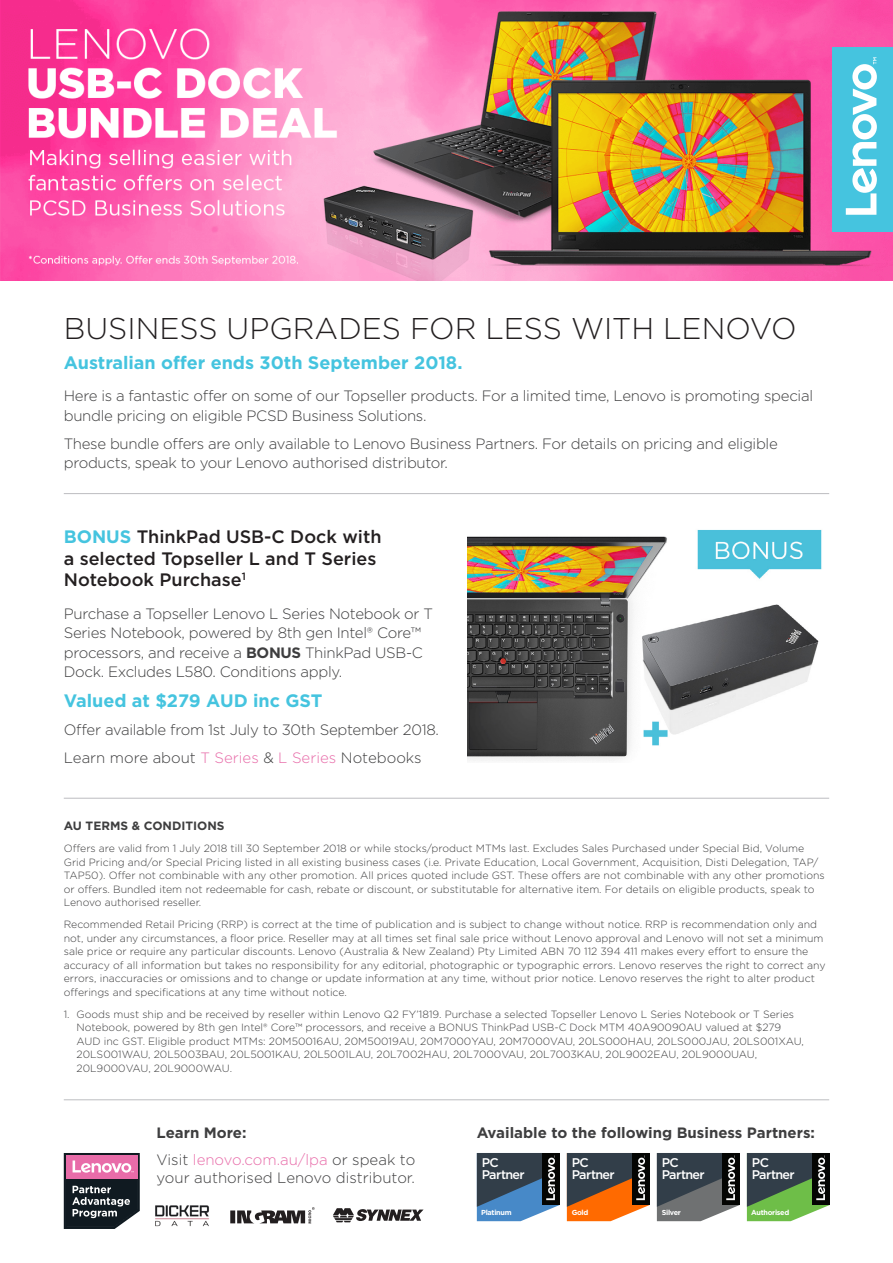
<style>
.page{position:relative;width:893px;height:1263px;background:#fff}
.page>*{position:absolute;margin:0;border:0;box-sizing:border-box;transform-origin:0 0}
.Offer_Header{font:300 30px "Gotham";color:#231f20}
.Offer_Header-2{font:500 18px/21.6px "Gotham";color:#231f20}
.Sub_header{font:700 18px "Gotham";color:#45c4df}
.Body{font:300 15px/19.5px "Gotham";letter-spacing:-.02em;color:#3e3e3f}
.Body-2{font:300 15px/18px "Gotham";color:#3e3e3f}
.Lead_Body{font:700 15px "Gotham";color:#3e3e3f}
.t1{font:500 12.6px/11.4px "Gotham";letter-spacing:-.04em;color:#fff}
.Body-3{font:700 12px "Gotham";color:#3e3e3f}
.T_C{font:300 10.5px/13.5px "Gotham";color:#3e3e3f}
.t2{font:700 7.2px "Gotham";letter-spacing:-.04em;color:#fff}
.s1{font-weight:700;color:#45c4df}
.s2{font-weight:700}
.s3{color:#e86ca9}
</style>
<div class="page">
<img style="left:0;top:0;width:893px;height:280px">
<img style="left:468px;top:529px;width:354px;height:232px">
<svg style="left:230px;top:1207px;width:85px;height:16px"></svg>
<svg style="left:333px;top:1208px;width:91px;height:14px"></svg>
<img style="left:155px;top:1205px;width:54px;height:22px">
<svg style="left:64px;top:1153px;width:76px;height:76px;background:#70576a"></svg>
<hr style="left:64px;top:798px;width:765px;height:1px;background:#bcbdc0">
<hr style="left:64px;top:1099px;width:765px;height:1px;background:#bcbdc0">
<hr style="left:64px;top:493px;width:765px;height:1px;background:#bcbdc0">
<svg style="left:657px;top:1153px;width:83px;height:68px;background:#50565b"></svg>
<svg style="left:477px;top:1153px;width:83px;height:68px;background:#435e77"></svg>
<svg style="left:567px;top:1153px;width:83px;height:68px;background:#7f5437"></svg>
<svg style="left:747px;top:1153px;width:83px;height:68px;background:#506f4e"></svg>
<div style="left:832px;top:48px;width:61px;height:184px;background:#45c4df"></div>
<svg style="left:846px;top:57px;width:31px;height:158px"></svg>
<p class="Offer_Header" style="left:64px;top:309px;width:734px">BUSINESS UPGRADES FOR LESS WITH LENOVO</p>
<p class="Sub_header" style="left:64px;top:351px;width:400px">Australian offer ends 30th September 2018.</p>
<p class="Body" style="left:64px;top:386px;width:751px">Here is a fantastic offer on some of our Topseller products. For a limited time, Lenovo is promoting special bundle pricing on eligible PCSD Business Solutions.</p>
<p class="Body" style="left:64px;top:433px;width:715px">These bundle offers are only available to Lenovo Business Partners. For details on pricing and eligible products, speak to your Lenovo authorised distributor.</p>
<p class="Offer_Header-2" style="left:64px;top:526px;width:319px"><span class="s1">BONUS</span> ThinkPad USB-C Dock with a selected Topseller L and T Series<br>Notebook Purchase<sup>1</sup></p>
<p class="Body" style="left:64px;top:603px;width:371px">Purchase a Topseller Lenovo L Series Notebook or T Series Notebook, powered by 8th gen Intel® Core™ processors, and receive a <span class="s2">BONUS</span> ThinkPad USB-C Dock. Excludes L580. Conditions apply.</p>
<p class="Sub_header" style="left:64px;top:689px;width:260px">Valued at $279 AUD inc GST</p>
<p class="Body" style="left:64px;top:720px;width:377px">Offer available from 1st July to 30th September 2018.</p>
<p class="Body-2" style="left:64px;top:748px;width:359px">Learn more about <span class="s3">T Series</span> &amp; <span class="s3">L Series</span> Notebooks</p>
<p class="Body-3" style="left:64px;top:818px;width:162px">AU TERMS &amp; CONDITIONS</p>
<p class="T_C" style="left:64px;top:842px;width:762px">Offers are valid from 1 July 2018 till 30 September 2018 or while stocks/product MTMs last. Excludes Sales Purchased under Special Bid, Volume Grid Pricing and/or Special Pricing listed in all existing business cases (i.e. Private Education, Local Government, Acquisition, Disti Delegation, TAP/ TAP50). Offer not combinable with any other promotion. All prices quoted include GST. These offers are not combinable with any other promotions or offers. Bundled item not redeemable for cash, rebate or discount, or substitutable for alternative item. For details on eligible products, speak to Lenovo authorised reseller.</p>
<p class="T_C" style="left:64px;top:918px;width:763px">Recommended Retail Pricing (RRP) is correct at the time of publication and is subject to change without notice. RRP is recommendation only and not, under any circumstances, a floor price. Reseller may at all times set final sale price without Lenovo approval and Lenovo will not set a minimum sale price or require any particular discounts. Lenovo (Australia &amp; New Zealand) Pty Limited ABN 70 112 394 411 makes every effort to ensure the accuracy of all information but takes no responsibility for any editorial, photographic or typographic errors. Lenovo reserves the right to correct any errors, inaccuracies or omissions and to change or update information at any time, without prior notice. Lenovo reserves the right to alter product offerings and specifications at any time without notice.</p>
<p class="T_C" style="left:77px;top:1007px;width:729px;text-indent:-13px">1. Goods must ship and be received by reseller within Lenovo Q2 FY’1819. Purchase a selected Topseller Lenovo L Series Notebook or T Series Notebook, powered by 8th gen Intel® Core™ processors, and receive a BONUS ThinkPad USB-C Dock MTM 40A90090AU valued at $279<br>AUD inc GST. Eligible product MTMs: 20M50016AU, 20M50019AU, 20M7000YAU, 20M7000VAU, 20LS000HAU, 20LS000JAU, 20LS001XAU, 20LS001WAU, 20L5003BAU, 20L5001KAU, 20L5001LAU, 20L7002HAU, 20L7000VAU, 20L7003KAU, 20L9002EAU, 20L9000UAU, 20L9000VAU, 20L9000WAU.</p>
<p class="Lead_Body" style="left:157px;top:1123px;width:91px">Learn More:</p>
<p class="Lead_Body" style="left:477px;top:1123px;width:340px">Available to the following Business Partners:</p>
<p class="t1" style="left:662px;top:1157px;width:45px">PC<br>Partner</p>
<p class="t2" style="left:662px;top:1208px;width:21px">Silver</p>
<p class="Body-2" style="left:157px;top:1150px;width:260px">Visit <span class="s3">lenovo.com.au/lpa</span> or speak to your authorised Lenovo distributor.</p>
<p class="t1" style="left:482px;top:1157px;width:45px">PC<br>Partner</p>
<p class="t2" style="left:481px;top:1208px;width:32px">Platinum</p>
<p class="t1" style="left:572px;top:1157px;width:45px">PC<br>Partner</p>
<p class="t2" style="left:572px;top:1208px;width:18px">Gold</p>
<p class="t1" style="left:752px;top:1157px;width:45px">PC<br>Partner</p>
<p class="t2" style="left:751px;top:1208px;width:40px">Authorised</p>
</div>
